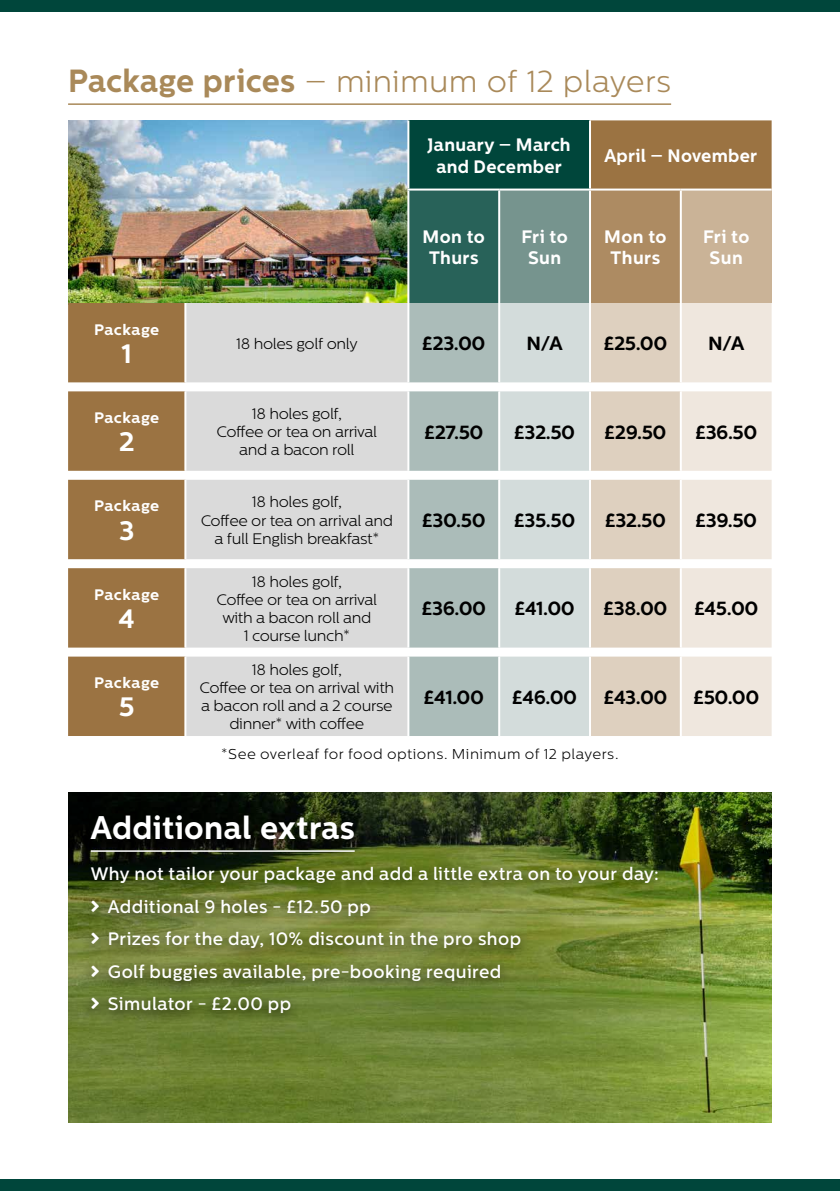
<style>
.page{position:relative;width:840px;height:1191px;background:#fff}
.page>*{position:absolute;margin:0;border:0;box-sizing:border-box;transform-origin:0 0}
.t1{font:700 32px "Centrale Sans";letter-spacing:.01em;color:#fff}
.t2{font:300 30.4px "Centrale Sans";letter-spacing:.005em;color:#a98959;scale:1.05 1}
.t3{font:700 26.6px "Centrale Sans";color:#fff;scale:1.05 1}
.t4{font:700 19px "Centrale Sans";letter-spacing:-.025em;color:#000;scale:1.05 1}
.t5{font:500 18px "Centrale Sans";letter-spacing:.025em;color:#fff}
.t6{font:700 18px/21.6px "Centrale Sans";letter-spacing:.02em;color:#fff;text-align:center}
.t7{font:300 15.2px/18px "Centrale Sans";letter-spacing:-.025em;color:#000;text-align:center;scale:1.05 1}
.t8{font:700 15.2px "Centrale Sans";letter-spacing:.025em;color:#fff;scale:1.05 1}
.t9{font:300 14.2px "Centrale Sans";letter-spacing:.03em;color:#000;scale:1.05 1}
.s1{font-weight:700;font-size:32px}
.s2{font-size:32px}
</style>
<div class="page">
<div style="left:0;top:0;width:839px;height:11px;background:#00463b"></div>
<div style="left:0;top:1179px;width:839px;height:12px;background:#00463b"></div>
<img style="left:68px;top:120px;width:703px;height:616px">
<div style="left:408px;top:189px;width:91px;height:114px;background:#286259"></div>
<div style="left:499px;top:189px;width:90px;height:114px;background:#76948e"></div>
<div style="left:589px;top:189px;width:91px;height:114px;background:#ad8b62"></div>
<div style="left:680px;top:189px;width:91px;height:114px;background:#cab397"></div>
<svg style="left:185px;top:303px;width:223px;height:433px;background:#ddd"></svg>
<svg style="left:408px;top:303px;width:363px;height:433px;background:#d6d7d0"></svg>
<hr style="left:184px;top:303px;width:2px;height:79px;background:#fff">
<hr style="left:407px;top:303px;width:2px;height:79px;background:#fff">
<hr style="left:498px;top:303px;width:2px;height:79px;background:#fff">
<hr style="left:588px;top:303px;width:2px;height:79px;background:#fff">
<hr style="left:679px;top:303px;width:2px;height:79px;background:#fff">
<hr style="left:184px;top:391px;width:2px;height:80px;background:#fff">
<hr style="left:407px;top:391px;width:2px;height:80px;background:#fff">
<hr style="left:498px;top:391px;width:2px;height:80px;background:#fff">
<hr style="left:588px;top:391px;width:2px;height:80px;background:#fff">
<hr style="left:679px;top:391px;width:2px;height:80px;background:#fff">
<hr style="left:184px;top:480px;width:2px;height:79px;background:#fff">
<hr style="left:407px;top:480px;width:2px;height:79px;background:#fff">
<hr style="left:498px;top:480px;width:2px;height:79px;background:#fff">
<hr style="left:588px;top:480px;width:2px;height:79px;background:#fff">
<hr style="left:679px;top:480px;width:2px;height:79px;background:#fff">
<hr style="left:184px;top:568px;width:2px;height:79px;background:#fff">
<hr style="left:407px;top:568px;width:2px;height:79px;background:#fff">
<hr style="left:498px;top:568px;width:2px;height:79px;background:#fff">
<hr style="left:588px;top:568px;width:2px;height:79px;background:#fff">
<hr style="left:679px;top:568px;width:2px;height:79px;background:#fff">
<hr style="left:184px;top:656px;width:2px;height:80px;background:#fff">
<hr style="left:407px;top:656px;width:2px;height:80px;background:#fff">
<hr style="left:498px;top:656px;width:2px;height:80px;background:#fff">
<hr style="left:588px;top:656px;width:2px;height:80px;background:#fff">
<hr style="left:679px;top:656px;width:2px;height:80px;background:#fff">
<hr style="left:498px;top:190px;width:2px;height:113px;background:#fff">
<hr style="left:588px;top:190px;width:2px;height:113px;background:#fff">
<hr style="left:679px;top:190px;width:2px;height:113px;background:#fff">
<hr style="left:588px;top:120px;width:2px;height:68px;background:#fff">
<hr style="left:407px;top:188px;width:92px;height:2px;background:#fff">
<hr style="left:499px;top:188px;width:90px;height:2px;background:#fff">
<hr style="left:589px;top:188px;width:91px;height:2px;background:#fff">
<hr style="left:680px;top:188px;width:91px;height:2px;background:#fff">
<hr style="left:407px;top:120px;width:2px;height:68px;background:#fff">
<hr style="left:407px;top:190px;width:2px;height:113px;background:#fff">
<hr style="left:68px;top:103px;width:602px;height:2px;background:#a98959">
<svg style="left:68px;top:792px;width:703px;height:331px;background:#697e31"></svg>
<div style="left:80px;top:806px;width:588px;height:220px;background:#000;opacity:.75"></div>
<hr style="left:91px;top:850px;width:263px;height:2px;background:#fff">
<svg style="left:91px;top:900px;width:8px;height:11px"></svg>
<svg style="left:91px;top:932px;width:8px;height:12px"></svg>
<svg style="left:91px;top:965px;width:8px;height:11px"></svg>
<svg style="left:91px;top:997px;width:8px;height:12px"></svg>
<h2 class="t2" style="left:68px;top:64px;width:575px"><span class="s1">Package prices</span> <span class="s2">–</span> minimum of 12 players</h2>
<p class="t6" style="left:427px;top:134px;width:144px">January – March and December</p>
<p class="t6" style="left:604px;top:144px;width:154px">April – November</p>
<p class="t6" style="left:422px;top:225px;width:64px">Mon to<br>Thurs</p>
<p class="t6" style="left:521px;top:225px;width:48px">Fri to<br>Sun</p>
<p class="t6" style="left:604px;top:225px;width:64px">Mon to<br>Thurs</p>
<p class="t6" style="left:702px;top:225px;width:48px">Fri to<br>Sun</p>
<p class="t8" style="left:94px;top:320px;width:63px">Package</p>
<h3 class="t3" style="left:121px;top:338px;width:11px">1</h3>
<p class="t7" style="left:236px;top:334px;width:117px">18 holes golf only</p>
<p class="t4" style="left:421px;top:332px;width:62px">£23.00</p>
<p class="t4" style="left:526px;top:332px;width:36px">N/A</p>
<p class="t4" style="left:603px;top:332px;width:62px">£25.00</p>
<p class="t4" style="left:707px;top:332px;width:36px">N/A</p>
<p class="t8" style="left:94px;top:409px;width:63px">Package</p>
<h3 class="t3" style="left:119px;top:426px;width:17px">2</h3>
<p class="t8" style="left:94px;top:497px;width:63px">Package</p>
<h3 class="t3" style="left:119px;top:514px;width:16px">3</h3>
<p class="t8" style="left:94px;top:585px;width:63px">Package</p>
<h3 class="t3" style="left:118px;top:603px;width:17px">4</h3>
<p class="t8" style="left:94px;top:674px;width:63px">Package</p>
<h3 class="t3" style="left:119px;top:691px;width:17px">5</h3>
<p class="t7" style="left:216px;top:405px;width:154px">18 holes golf,<br>Coffee or tea on arrival and a bacon roll</p>
<p class="t7" style="left:200px;top:493px;width:185px">18 holes golf,<br>Coffee or tea on arrival and a full English breakfast*</p>
<p class="t7" style="left:216px;top:572px;width:154px">18 holes golf,<br>Coffee or tea on arrival with a bacon roll and<br>1 course lunch*</p>
<p class="t7" style="left:199px;top:661px;width:187px">18 holes golf,<br>Coffee or tea on arrival with a bacon roll and a 2 course dinner* with coffee</p>
<p class="t4" style="left:424px;top:421px;width:58px">£27.50</p>
<p class="t4" style="left:513px;top:421px;width:60px">£32.50</p>
<p class="t4" style="left:604px;top:421px;width:61px">£29.50</p>
<p class="t4" style="left:694px;top:421px;width:61px">£36.50</p>
<p class="t4" style="left:421px;top:509px;width:62px">£30.50</p>
<p class="t4" style="left:513px;top:509px;width:60px">£35.50</p>
<p class="t4" style="left:604px;top:509px;width:60px">£32.50</p>
<p class="t4" style="left:694px;top:509px;width:61px">£39.50</p>
<p class="t4" style="left:421px;top:597px;width:63px">£36.00</p>
<p class="t4" style="left:514px;top:597px;width:59px">£41.00</p>
<p class="t4" style="left:603px;top:597px;width:63px">£38.00</p>
<p class="t4" style="left:693px;top:597px;width:63px">£45.00</p>
<p class="t4" style="left:423px;top:686px;width:59px">£41.00</p>
<p class="t4" style="left:511px;top:686px;width:64px">£46.00</p>
<p class="t4" style="left:603px;top:686px;width:62px">£43.00</p>
<p class="t4" style="left:692px;top:686px;width:65px">£50.00</p>
<p class="t9" style="left:221px;top:745px;width:379px">*See overleaf for food options. Minimum of 12 players.</p>
<h1 class="t1" style="left:91px;top:809px;width:265px">Additional extras</h1>
<p class="t5" style="left:91px;top:863px;width:569px">Why not tailor your package and add a little extra on to your day:</p>
<p class="t5" style="left:91px;top:896px;width:281px">■●▼ Additional 9 holes - £12.50 pp</p>
<p class="t5" style="left:91px;top:928px;width:431px">■●▼ Prizes for the day, 10% discount in the pro shop</p>
<p class="t5" style="left:91px;top:961px;width:412px">■●▼ Golf buggies available, pre-booking required</p>
<p class="t5" style="left:91px;top:993px;width:202px">■●▼ Simulator - £2.00 pp</p>
</div>
